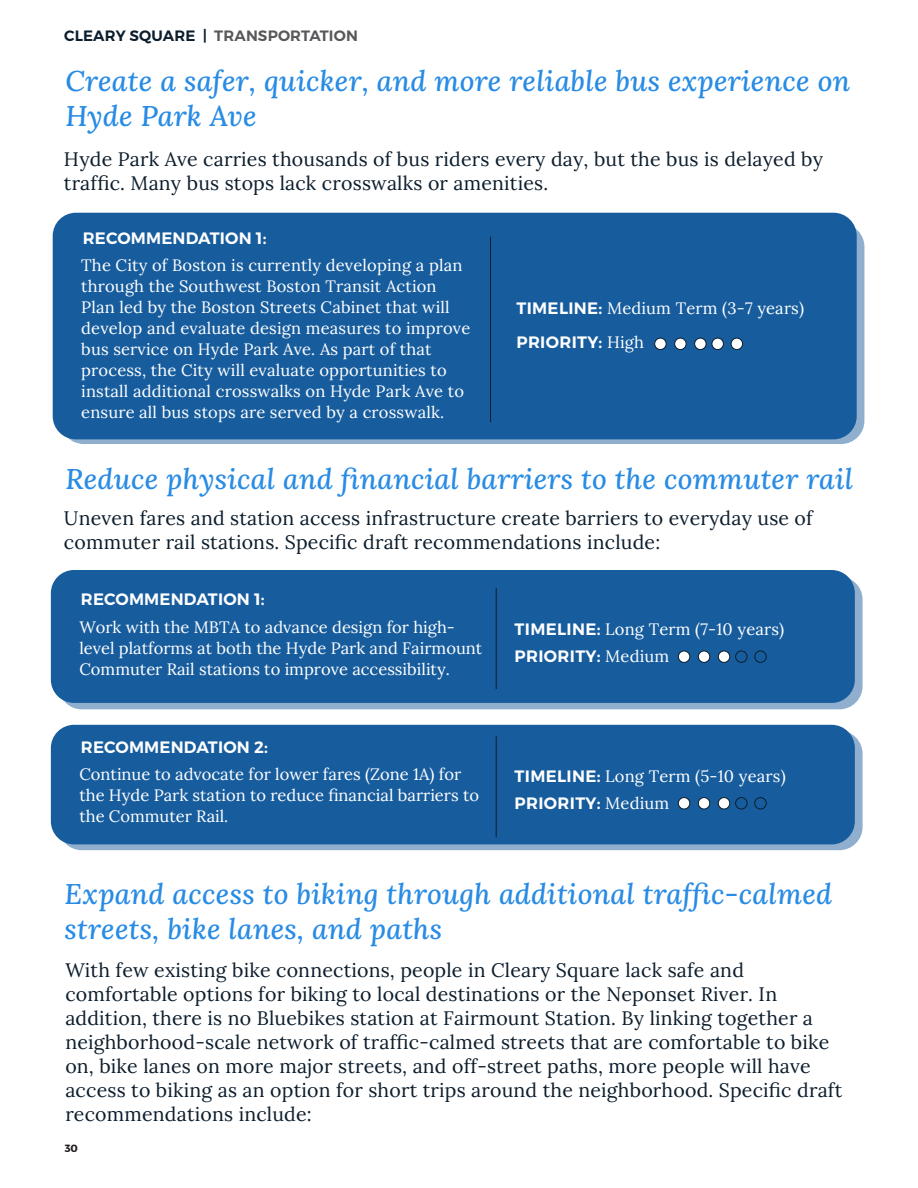
<style>
.page{position:relative;width:918px;height:1188px;background:#fff}
.page>*{position:absolute;margin:0;border:0;box-sizing:border-box;transform-origin:0 0}
.Bullet_list{font:italic 28.5px/34.5px "Lora";letter-spacing:.01em;color:#288be4}
.Bullet_list-2{font:19.5px/24px "Lora";letter-spacing:.01em;color:#0c1d2c}
.Bullet_list-3{font:16.5px/21px "Lora";letter-spacing:.01em;color:#fff}
.Small_body_text{font:600 16.5px "Montserrat";letter-spacing:.01em;color:#fff}
.Bullet_list-4{font:600 16.5px "Montserrat";letter-spacing:.02em;color:#fff}
.t1{font:600 15px "Montserrat";letter-spacing:.01em;color:#58585b}
.t2{font:700 10.5px "Montserrat";color:#231f20}
.s1{color:#0c1d2c}
.s2{font-family:"Montserrat";font-weight:600}
.s3{font-family:"Lora";font-weight:400}
</style>
<div class="page">
<div style="left:60px;top:224px;width:804px;height:220px;background:linear-gradient(to right,#90afce,#90afce);border-radius:23px"></div>
<div style="left:53px;top:213px;width:804px;height:226px;background:#175d9e;border-radius:23px"></div>
<hr style="left:490px;top:237px;width:1px;height:185px;background:#0c1d2c">
<div style="left:655px;top:338px;width:11px;height:12px;background:#fff;border-radius:50%"></div>
<div style="left:654px;top:338px;width:13px;height:12px;border:1px solid #0c1d2c;border-radius:50%"></div>
<div style="left:675px;top:338px;width:11px;height:12px;background:#fff;border-radius:50%"></div>
<div style="left:674px;top:338px;width:13px;height:12px;border:1px solid #0c1d2c;border-radius:50%"></div>
<div style="left:695px;top:338px;width:11px;height:12px;background:#fff;border-radius:50%"></div>
<div style="left:694px;top:338px;width:12px;height:12px;border:1px solid #0c1d2c;border-radius:50%"></div>
<div style="left:712px;top:338px;width:11px;height:12px;background:#fff;border-radius:50%"></div>
<div style="left:712px;top:338px;width:12px;height:12px;border:1px solid #0c1d2c;border-radius:50%"></div>
<div style="left:731px;top:338px;width:12px;height:12px;background:#fff;border-radius:50%"></div>
<div style="left:731px;top:338px;width:12px;height:12px;border:1px solid #0c1d2c;border-radius:50%"></div>
<div style="left:59px;top:576px;width:804px;height:133px;background:#90afce;border-radius:23px"></div>
<div style="left:59px;top:731px;width:804px;height:119px;background:linear-gradient(to right,#90afce,#90afce);border-radius:23px"></div>
<div style="left:51px;top:570px;width:804px;height:133px;background:#175d9e;border-radius:23px"></div>
<div style="left:51px;top:725px;width:804px;height:119px;background:#175d9e;border-radius:23px"></div>
<hr style="left:496px;top:588px;width:1px;height:101px;background:#0c1d2c">
<hr style="left:496px;top:736px;width:1px;height:101px;background:#0c1d2c">
<div style="left:678px;top:651px;width:12px;height:11px;background:#fff;border-radius:50%"></div>
<div style="left:678px;top:651px;width:12px;height:12px;border:1px solid #0c1d2c;border-radius:50%"></div>
<div style="left:678px;top:798px;width:12px;height:11px;background:#fff;border-radius:50%"></div>
<div style="left:678px;top:797px;width:12px;height:12px;border:1px solid #0c1d2c;border-radius:50%"></div>
<div style="left:698px;top:651px;width:12px;height:11px;background:#fff;border-radius:50%"></div>
<div style="left:698px;top:651px;width:12px;height:12px;border:1px solid #0c1d2c;border-radius:50%"></div>
<div style="left:698px;top:798px;width:12px;height:11px;background:#fff;border-radius:50%"></div>
<div style="left:698px;top:797px;width:12px;height:12px;border:1px solid #0c1d2c;border-radius:50%"></div>
<div style="left:718px;top:651px;width:12px;height:11px;background:#fff;border-radius:50%"></div>
<div style="left:718px;top:651px;width:12px;height:12px;border:1px solid #0c1d2c;border-radius:50%"></div>
<div style="left:718px;top:798px;width:12px;height:11px;background:#fff;border-radius:50%"></div>
<div style="left:718px;top:797px;width:12px;height:12px;border:1px solid #0c1d2c;border-radius:50%"></div>
<div style="left:735px;top:651px;width:12px;height:12px;border:1px solid #0c1d2c;border-radius:50%"></div>
<div style="left:735px;top:797px;width:12px;height:12px;border:1px solid #0c1d2c;border-radius:50%"></div>
<div style="left:754px;top:651px;width:13px;height:12px;border:1px solid #0c1d2c;border-radius:50%"></div>
<div style="left:754px;top:797px;width:13px;height:12px;border:1px solid #0c1d2c;border-radius:50%"></div>
<h6 class="t1" style="left:64px;top:27px;width:295px"><span class="s1">CLEARY SQUARE |</span> TRANSPORTATION</h6>
<p class="Bullet_list" style="left:65px;top:63px;width:787px">Create a safer, quicker, and more reliable bus experience on<br>Hyde Park Ave</p>
<p class="Bullet_list-2" style="left:64px;top:146px;width:761px">Hyde Park Ave carries thousands of bus riders every day, but the bus is delayed by traffic. Many bus stops lack crosswalks or amenities.</p>
<p class="Small_body_text" style="left:83px;top:227px;width:185px">RECOMMENDATION 1:</p>
<p class="Bullet_list-3" style="left:81px;top:253px;width:391px">The City of Boston is currently developing a plan through the Southwest Boston Transit Action Plan led by the Boston Streets Cabinet that will develop and evaluate design measures to improve bus service on Hyde Park Ave. As part of that process, the City will evaluate opportunities to install additional crosswalks on Hyde Park Ave to ensure all bus stops are served by a crosswalk.</p>
<p class="Bullet_list-3" style="left:516px;top:296px;width:289px"><span class="s2">TIMELINE:</span> Medium Term (3-7 years)</p>
<p class="Bullet_list-4" style="left:516px;top:332px;width:129px">PRIORITY: <span class="s3">High</span></p>
<p class="Bullet_list" style="left:65px;top:461px;width:789px">Reduce physical and financial barriers to the commuter rail</p>
<p class="Bullet_list-2" style="left:64px;top:505px;width:750px">Uneven fares and station access infrastructure create barriers to everyday use of commuter rail stations. Specific draft recommendations include:</p>
<p class="Small_body_text" style="left:81px;top:589px;width:185px">RECOMMENDATION 1:</p>
<p class="Bullet_list-3" style="left:79px;top:615px;width:404px">Work with the MBTA to advance design for high&shy;level platforms at both the Hyde Park and Fairmount<br>Commuter Rail stations to improve accessibility.</p>
<p class="Small_body_text" style="left:81px;top:737px;width:189px">RECOMMENDATION 2:</p>
<p class="Bullet_list-3" style="left:79px;top:762px;width:401px">Continue to advocate for lower fares (Zone 1A) for the Hyde Park station to reduce financial barriers to the Commuter Rail.</p>
<p class="Bullet_list-3" style="left:515px;top:617px;width:271px"><span class="s2">TIMELINE:</span> Long Term (7-10 years)</p>
<p class="Bullet_list-4" style="left:515px;top:646px;width:156px">PRIORITY: <span class="s3">Medium</span></p>
<p class="Bullet_list-3" style="left:515px;top:764px;width:273px"><span class="s2">TIMELINE:</span> Long Term (5-10 years)</p>
<p class="Bullet_list-4" style="left:515px;top:793px;width:156px">PRIORITY: <span class="s3">Medium</span></p>
<p class="Bullet_list" style="left:65px;top:876px;width:769px">Expand access to biking through additional traffic-calmed streets, bike lanes, and paths</p>
<p class="Bullet_list-2" style="left:65px;top:957px;width:778px">With few existing bike connections, people in Cleary Square lack safe and comfortable options for biking to local destinations or the Neponset River. In addition, there is no Bluebikes station at Fairmount Station. By linking together a neighborhood-scale network of traffic-calmed streets that are comfortable to bike on, bike lanes on more major streets, and off-street paths, more people will have access to biking as an option for short trips around the neighborhood. Specific draft recommendations include:</p>
<p class="t2" style="left:65px;top:1142px;width:15px">30</p>
</div>
